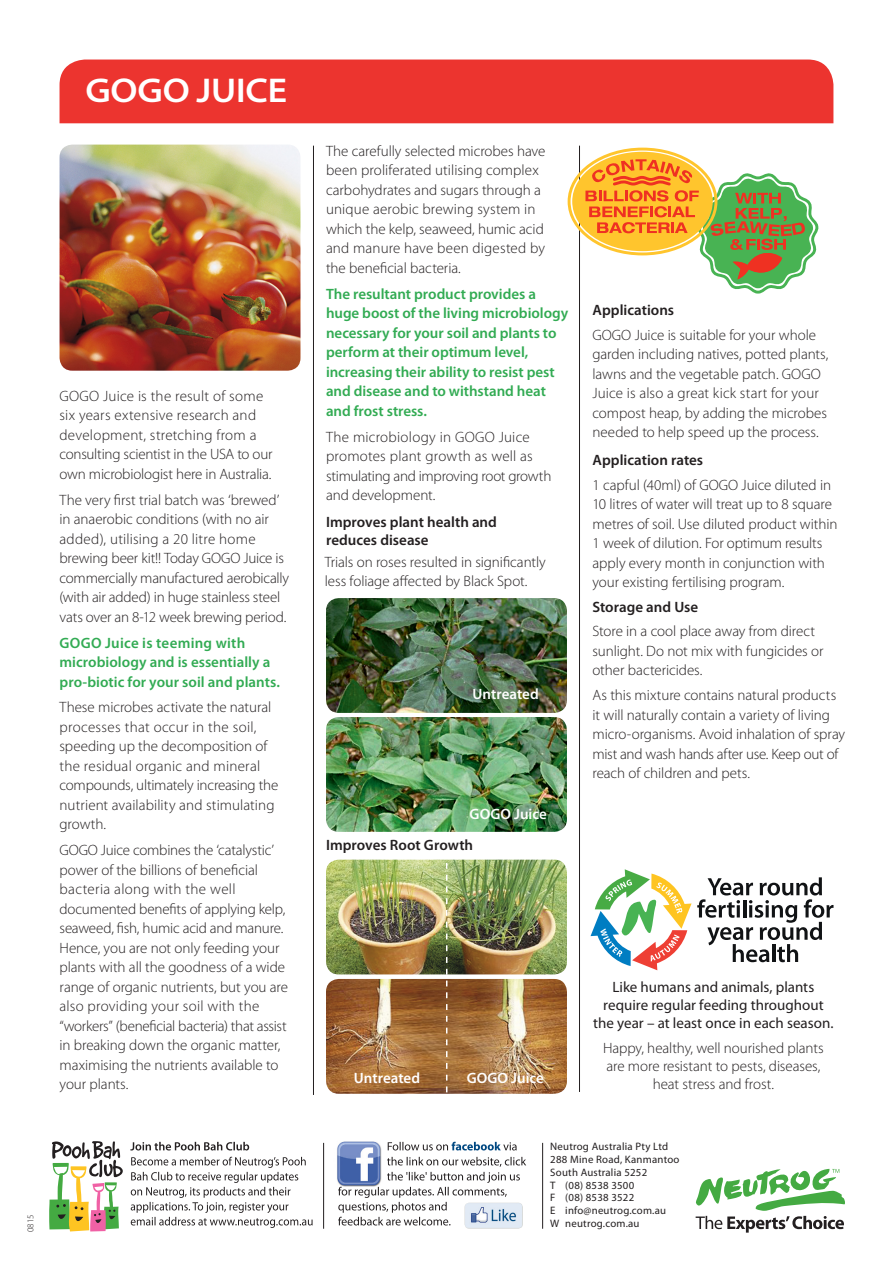
<style>
.page{position:relative;width:893px;height:1263px;background:#fff}
.page>*{position:absolute;margin:0;border:0;box-sizing:border-box;transform-origin:0 0}
.t1{font:600 semi-expanded 34.5px "Myriad Pro";letter-spacing:-.005em;color:#fff}
.t2{font:300 15px/19.5px "Myriad Pro";letter-spacing:-.005em;color:#231f20}
.t3{font:600 15px/19.5px "Myriad Pro";color:#32ab53}
.t4{font:600 15px/18px "Myriad Pro";color:#231f20}
.t5{font:15px/18px "Myriad Pro";color:#231f20;text-align:center}
.t6{font:600 15px "Myriad Pro";color:#fff}
.main_myriad{font:10.8px "Myriad Pro";letter-spacing:.02em;color:#231f20}
.main_nl_text{font:300 9px "Myriad Pro";color:#231f20}
</style>
<div class="page">
<div style="left:60px;top:60px;width:773px;height:63px;background:#ec342f"></div>
<hr style="left:313px;top:146px;width:1px;height:949px;background:#231f20">
<hr style="left:579px;top:146px;width:1px;height:946px;background:#231f20">
<hr style="left:323px;top:1143px;width:1px;height:86px;background:#231f20">
<hr style="left:542px;top:1143px;width:1px;height:86px;background:#231f20">
<svg style="left:49px;top:1141px;width:74px;height:90px"></svg>
<svg style="left:131px;top:1157px;width:182px;height:71px"></svg>
<svg style="left:130px;top:1142px;width:119px;height:8px"></svg>
<img style="left:337px;top:1141px;width:45px;height:41px">
<svg style="left:338px;top:1157px;width:188px;height:68px"></svg>
<svg style="left:388px;top:1142px;width:129px;height:8px"></svg>
<img style="left:464px;top:1203px;width:59px;height:26px">
<svg style="left:695px;top:1168px;width:150px;height:64px"></svg>
<svg style="left:697px;top:877px;width:136px;height:85px"></svg>
<svg style="left:590px;top:869px;width:101px;height:101px"></svg>
<img style="left:60px;top:145px;width:240px;height:226px">
<img style="left:326px;top:860px;width:241px;height:114px">
<img style="left:326px;top:979px;width:241px;height:115px">
<svg style="left:446px;top:859px;width:1px;height:235px"></svg>
<img style="left:326px;top:717px;width:241px;height:115px">
<img style="left:326px;top:598px;width:241px;height:115px">
<div style="left:574px;top:153px;width:137px;height:97px;background:#ffc52d;border-radius:50%"></div>
<svg style="left:585px;top:159px;width:232px;height:135px"></svg>
<p class="t1" style="left:85px;top:68px;width:203px">GOGO JUICE</p>
<p class="t2" style="left:60px;top:386px;width:214px">GOGO Juice is the result of some six years extensive research and development, stretching from a consulting scientist in the USA to our own microbiologist here in Australia.</p>
<p class="t2" style="left:60px;top:490px;width:231px">The very first trial batch was ‘brewed’ in anaerobic conditions (with no air added), utilising a 20 litre home brewing beer kit!! Today GOGO Juice is commercially manufactured aerobically (with air added) in huge stainless steel vats over an 8-12 week brewing period.</p>
<p class="t3" style="left:60px;top:632px;width:222px">GOGO Juice is teeming with microbiology and is essentially a pro-biotic for your soil and plants.</p>
<p class="t2" style="left:60px;top:698px;width:220px">These microbes activate the natural processes that occur in the soil, speeding up the decomposition of the residual organic and mineral compounds, ultimately increasing the nutrient availability and stimulating growth.</p>
<p class="t2" style="left:60px;top:841px;width:230px">GOGO Juice combines the ‘catalystic’ power of the billions of beneficial bacteria along with the well documented benefits of applying kelp, seaweed, fish, humic acid and manure.<br>Hence, you are not only feeding your plants with all the goodness of a wide range of organic nutrients, but you are also providing your soil with the “workers” (beneficial bacteria) that assist in breaking down the organic matter, maximising the nutrients available to your plants.</p>
<p class="main_nl_text" style="left:26px;top:1232px;width:19px;rotate:-90deg">0815</p>
<p class="t2" style="left:326px;top:141px;width:221px">The carefully selected microbes have been proliferated utilising complex carbohydrates and sugars through a unique aerobic brewing system in which the kelp, seaweed, humic acid and manure have been digested by the beneficial bacteria.</p>
<p class="t3" style="left:326px;top:284px;width:244px">The resultant product provides a huge boost of the living microbiology necessary for your soil and plants to perform at their optimum level, increasing their ability to resist pest and disease and to withstand heat and frost stress.</p>
<p class="t2" style="left:326px;top:427px;width:227px">The microbiology in GOGO Juice promotes plant growth as well as stimulating and improving root growth and development.</p>
<p class="t4" style="left:326px;top:513px;width:172px">Improves plant health and reduces disease</p>
<p class="t2" style="left:325px;top:552px;width:223px">Trials on roses resulted in significantly less foliage affected by Black Spot.</p>
<p class="t6" style="left:473px;top:685px;width:68px">Untreated</p>
<p class="t6" style="left:470px;top:805px;width:79px">GOGO Juice</p>
<p class="t4" style="left:326px;top:836px;width:149px">Improves Root Growth</p>
<p class="t4" style="left:592px;top:300px;width:83px">Applications</p>
<p class="t2" style="left:592px;top:325px;width:237px">GOGO Juice is suitable for your whole garden including natives, potted plants, lawns and the vegetable patch. GOGO Juice is also a great kick start for your compost heap, by adding the microbes needed to help speed up the process.</p>
<p class="t4" style="left:592px;top:451px;width:112px">Application rates</p>
<p class="t2" style="left:592px;top:475px;width:246px">1 capful (40ml) of GOGO Juice diluted in 10 litres of water will treat up to 8 square metres of soil. Use diluted product within 1 week of dilution. For optimum results apply every month in conjunction with your existing fertilising program.</p>
<p class="t4" style="left:592px;top:597px;width:107px">Storage and Use</p>
<p class="t2" style="left:592px;top:622px;width:233px">Store in a cool place away from direct sunlight. Do not mix with fungicides or other bactericides.</p>
<p class="t2" style="left:592px;top:685px;width:254px">As this mixture contains natural products it will naturally contain a variety of living micro-organisms. Avoid inhalation of spray mist and wash hands after use. Keep out of reach of children and pets.</p>
<p class="t6" style="left:354px;top:1068px;width:68px">Untreated</p>
<p class="t6" style="left:467px;top:1068px;width:79px">GOGO Juice</p>
<p class="t5" style="left:593px;top:978px;width:242px">Like humans and animals, plants require regular feeding throughout the year – at least once in each season.</p>
<p class="t2" style="left:603px;top:1039px;width:222px;line-height:18px;text-align:center">Happy, healthy, well nourished plants are more resistant to pests, diseases, heat stress and frost.</p>
<p class="main_myriad" style="left:550px;top:1140px;width:119px">Neutrog Australia Pty Ltd</p>
<p class="main_myriad" style="left:550px;top:1153px;width:131px">288 Mine Road, Kanmantoo</p>
<p class="main_myriad" style="left:550px;top:1166px;width:98px">South Australia 5252</p>
<p class="main_myriad" style="left:550px;top:1179px;width:85px">T (08) 8538 3500</p>
<p class="main_myriad" style="left:550px;top:1192px;width:85px">F (08) 8538 3522</p>
<p class="main_myriad" style="left:550px;top:1205px;width:117px">E info@neutrog.com.au</p>
<p class="main_myriad" style="left:550px;top:1218px;width:91px">W neutrog.com.au</p>
</div>
